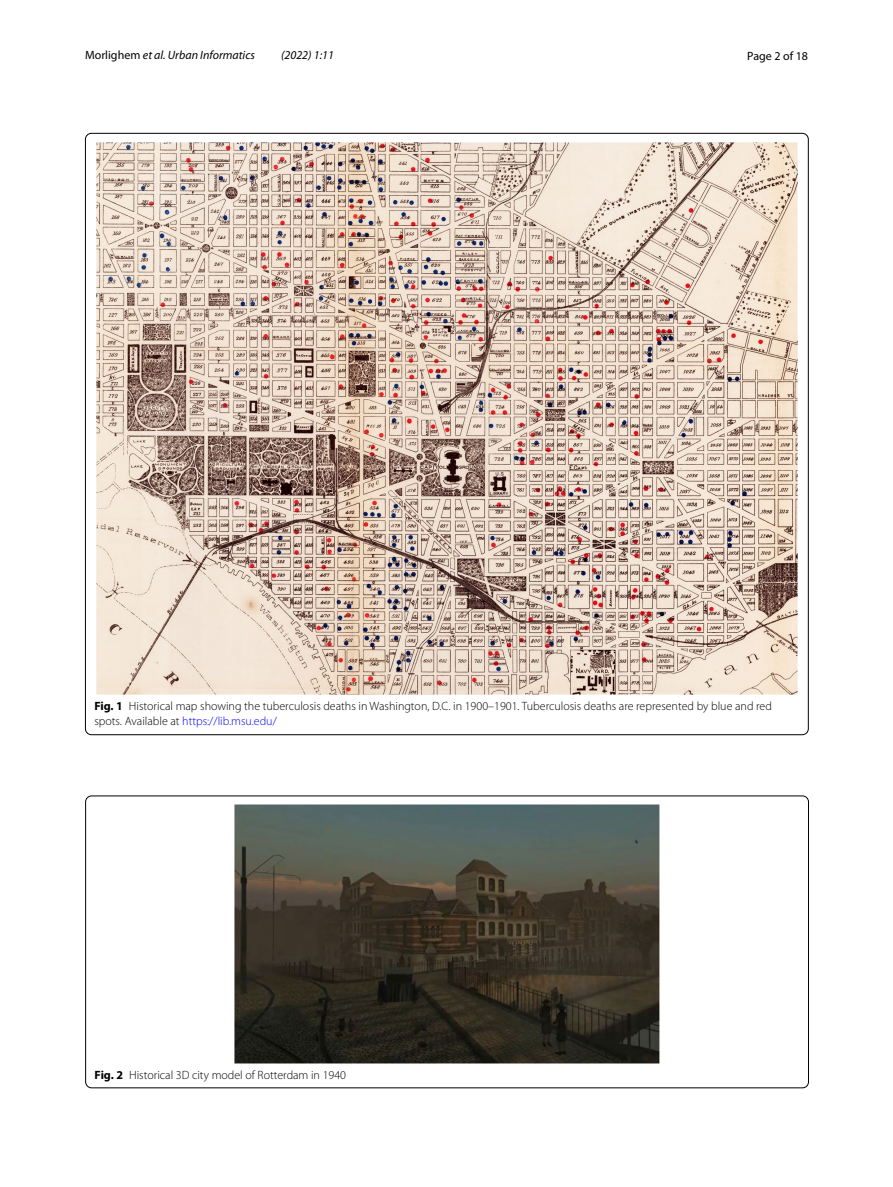
<style>
.page{position:relative;width:893px;height:1187px;background:#fff}
.page>*{position:absolute;margin:0;border:0;box-sizing:border-box;transform-origin:0 0}
.t1{font:300 12px/15px "Myriad Pro";color:#000}
.t2{font:italic 12px "Myriad Pro";color:#000}
.t3{font:12px "Myriad Pro";color:#000}
.s1{font-style:normal}
.s2{font-weight:700}
.s3{color:#00f}
</style>
<div class="page">
<img style="left:97px;top:142px;width:700px;height:552px">
<img style="left:234px;top:804px;width:426px;height:259px">
<p class="t2" style="left:85px;top:48px;width:171px"><span class="s1">Morlighem</span> et al. Urban Informatics</p>
<p class="t2" style="left:281px;top:48px;width:54px">(2022) 1:11</p>
<p class="t3" style="left:747px;top:48px;width:62px">Page 2 of 18</p>
<p class="t1" style="left:94px;top:698px;width:679px"><span class="s2">Fig. 1</span> Historical map showing the tuberculosis deaths in Washington, D.C. in 1900–1901. Tuberculosis deaths are represented by blue and red spots. Available at <span class="s3">https://lib.msu.edu/</span></p>
<p class="t1" style="left:95px;top:1067px;width:253px"><span class="s2">Fig. 2</span> Historical 3D city model of Rotterdam in 1940</p>
</div>
